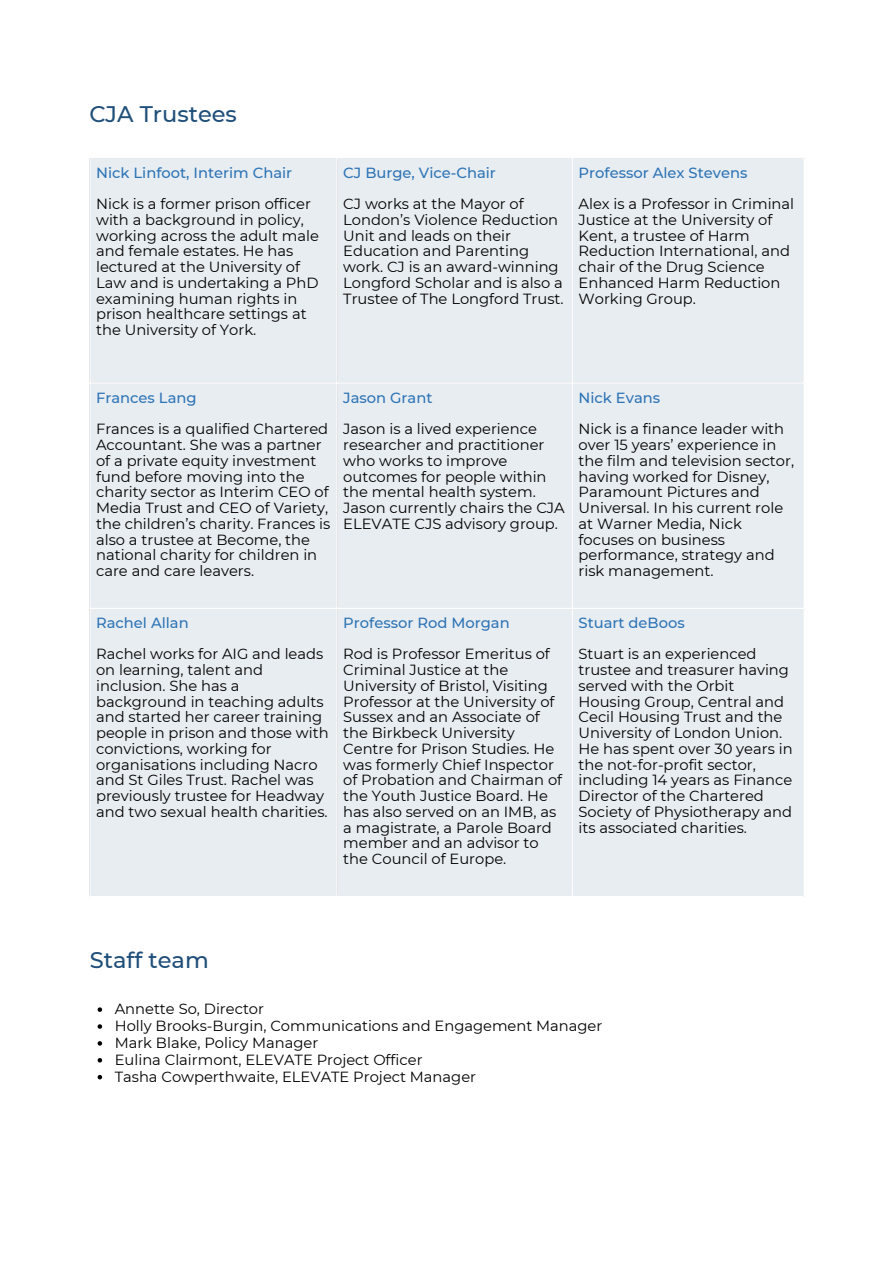
<style>
.page{position:relative;width:894px;height:1264px;background:#fff}
.page>*{position:absolute;margin:0;border:0;box-sizing:border-box;transform-origin:0 0}
.t1{font:500 22.5px "Montserrat";color:#1f4e79}
.t2{font:14.7px/15.8px "Montserrat";color:#000}
.t3{font:500 14.7px "Montserrat";color:#2e74b5}
</style>
<div class="page">
<div style="left:90px;top:159px;width:712px;height:737px;background:#e8edf2"></div>
<hr style="left:336px;top:159px;width:1px;height:737px;background:#fff">
<hr style="left:571px;top:159px;width:1px;height:737px;background:#fff">
<hr style="left:89px;top:383px;width:715px;height:1px;background:#fff">
<hr style="left:89px;top:608px;width:715px;height:1px;background:#fff">
<svg style="left:98px;top:1007px;width:4px;height:4px"></svg>
<svg style="left:98px;top:1024px;width:4px;height:4px"></svg>
<svg style="left:98px;top:1041px;width:4px;height:4px"></svg>
<svg style="left:98px;top:1058px;width:4px;height:4px"></svg>
<svg style="left:98px;top:1075px;width:4px;height:4px"></svg>
<h1 class="t1" style="left:89px;top:100px;width:149px">CJA Trustees</h1>
<p class="t3" style="left:96px;top:163px;width:198px">Nick Linfoot, Interim Chair</p>
<p class="t2" style="left:96px;top:196px;width:224px">Nick is a former prison officer with a background in policy, working across the adult male and female estates. He has lectured at the University of<br>Law and is undertaking a PhD examining human rights in prison healthcare settings at the University of York.</p>
<p class="t3" style="left:343px;top:163px;width:154px">CJ Burge, Vice-Chair</p>
<p class="t2" style="left:343px;top:196px;width:222px">CJ works at the Mayor of<br>London’s Violence Reduction<br>Unit and leads on their<br>Education and Parenting work. CJ is an award-winning<br>Longford Scholar and is also a<br>Trustee of The Longford Trust.</p>
<p class="t3" style="left:578px;top:163px;width:170px">Professor Alex Stevens</p>
<p class="t2" style="left:578px;top:196px;width:217px">Alex is a Professor in Criminal<br>Justice at the University of<br>Kent, a trustee of Harm<br>Reduction International, and chair of the Drug Science<br>Enhanced Harm Reduction<br>Working Group.</p>
<p class="t3" style="left:96px;top:388px;width:102px">Frances Lang</p>
<p class="t2" style="left:96px;top:421px;width:236px">Frances is a qualified Chartered<br>Accountant. She was a partner of a private equity investment fund before moving into the charity sector as Interim CEO of<br>Media Trust and CEO of Variety, the children’s charity. Frances is also a trustee at Become, the national charity for children in care and care leavers.</p>
<p class="t3" style="left:343px;top:388px;width:91px">Jason Grant</p>
<p class="t2" style="left:343px;top:421px;width:223px">Jason is a lived experience researcher and practitioner who works to improve outcomes for people within the mental health system.<br>Jason currently chairs the CJA<br>ELEVATE CJS advisory group.</p>
<p class="t3" style="left:578px;top:388px;width:83px">Nick Evans</p>
<p class="t2" style="left:578px;top:421px;width:217px">Nick is a finance leader with over 15 years’ experience in the film and television sector, having worked for Disney,<br>Paramount Pictures and<br>Universal. In his current role at Warner Media, Nick focuses on business performance, strategy and risk management.</p>
<p class="t3" style="left:96px;top:613px;width:94px">Rachel Allan</p>
<p class="t2" style="left:96px;top:646px;width:234px">Rachel works for AIG and leads on learning, talent and inclusion. She has a background in teaching adults and started her career training people in prison and those with convictions, working for organisations including Nacro and St Giles Trust. Rachel was previously trustee for Headway and two sexual health charities.</p>
<p class="t3" style="left:343px;top:613px;width:168px">Professor Rod Morgan</p>
<p class="t2" style="left:343px;top:646px;width:220px">Rod is Professor Emeritus of<br>Criminal Justice at the<br>University of Bristol, Visiting<br>Professor at the University of<br>Sussex and an Associate of the Birkbeck University<br>Centre for Prison Studies. He was formerly Chief Inspector of Probation and Chairman of the Youth Justice Board. He has also served on an IMB, as a magistrate, a Parole Board member and an advisor to the Council of Europe.</p>
<p class="t3" style="left:578px;top:613px;width:108px">Stuart deBoos</p>
<p class="t2" style="left:578px;top:646px;width:215px">Stuart is an experienced trustee and treasurer having served with the Orbit<br>Housing Group, Central and<br>Cecil Housing Trust and the<br>University of London Union.<br>He has spent over 30 years in the not-for-profit sector, including 14 years as Finance<br>Director of the Chartered<br>Society of Physiotherapy and its associated charities.</p>
<h1 class="t1" style="left:90px;top:946px;width:121px">Staff team</h1>
<p class="t2" style="left:115px;top:1001px;width:151px">Annette So, Director</p>
<p class="t2" style="left:115px;top:1017px;width:489px">Holly Brooks-Burgin, Communications and Engagement Manager</p>
<p class="t2" style="left:115px;top:1034px;width:205px">Mark Blake, Policy Manager</p>
<p class="t2" style="left:115px;top:1051px;width:309px">Eulina Clairmont, ELEVATE Project Officer</p>
<p class="t2" style="left:115px;top:1068px;width:363px">Tasha Cowperthwaite, ELEVATE Project Manager</p>
</div>
